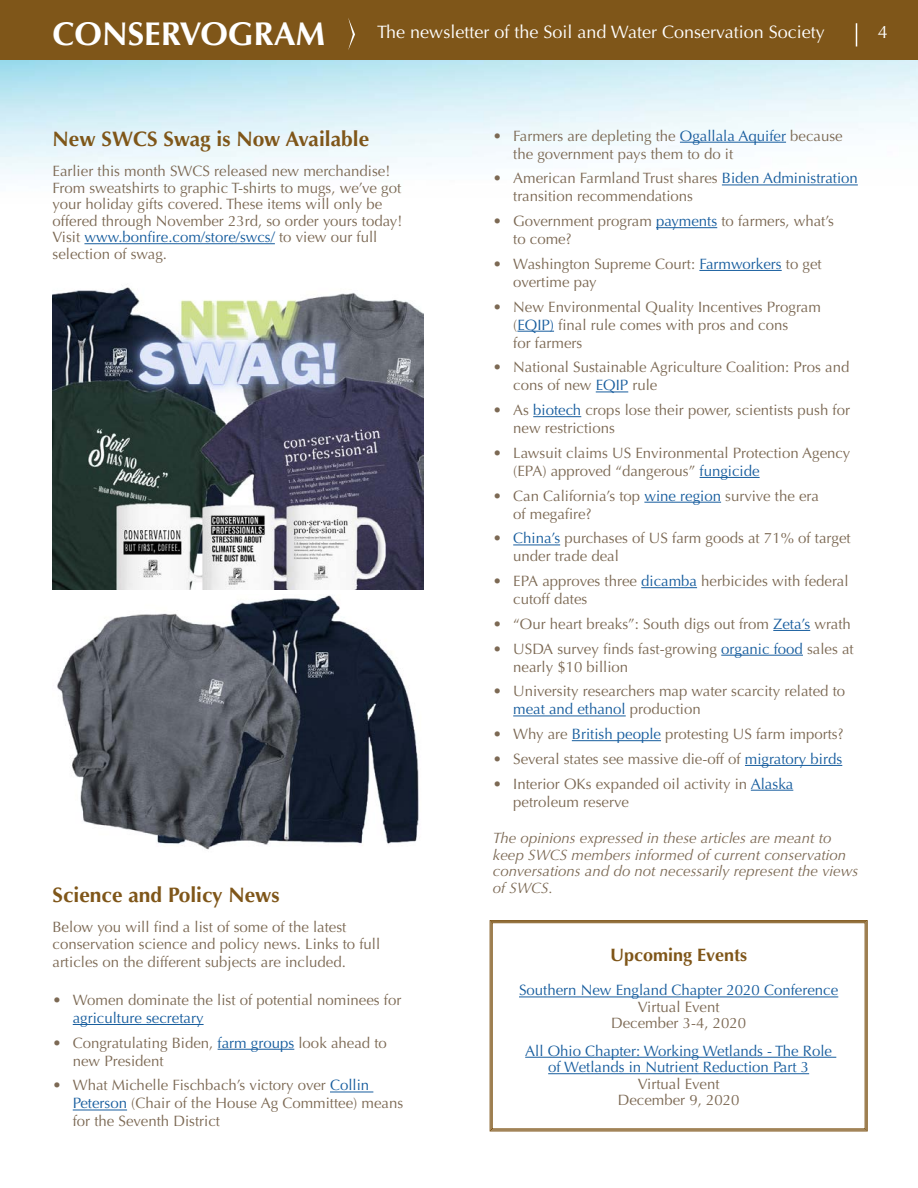
<style>
.page{position:relative;width:918px;height:1188px;background:#fff}
.page>*{position:absolute;margin:0;border:0;box-sizing:border-box;transform-origin:0 0}
.t1{font:700 33px "Optima";color:#fff}
.Header_1_2020{font:700 21px "Optima";color:#7f5619}
.t2{font:18px "Optima";color:#fff}
.article_title{font:700 18px "Optima";color:#7f5619}
.body{font:15px/18px "Optima";color:#7c6954}
.article_title-2{font:15px/16.5px "Optima";color:#175d9e;text-align:center}
.body-2{font:italic 15px/16.5px "Optima";color:#7c6954}
.s1{color:#175d9e}
.s2{color:#7c6954}
</style>
<div class="page">
<img style="left:0;top:59px;width:918px;height:211px">
<div style="left:0;top:0;width:918px;height:59px;background:#7f5619"></div>
<svg style="left:348px;top:18px;width:7px;height:32px"></svg>
<svg style="left:856px;top:23px;width:1px;height:23px"></svg>
<hr style="left:84px;top:243px;width:191px;height:1px;background:#175d9e">
<hr style="left:73px;top:1024px;width:131px;height:1px;background:#175d9e">
<hr style="left:218px;top:1049px;width:76px;height:1px;background:#175d9e">
<hr style="left:330px;top:1092px;width:43px;height:1px;background:#175d9e">
<hr style="left:73px;top:1110px;width:54px;height:1px;background:#175d9e">
<img style="left:52px;top:287px;width:372px;height:302px">
<img style="left:57px;top:595px;width:362px;height:255px">
<hr style="left:680px;top:142px;width:106px;height:1px;background:#175d9e">
<hr style="left:722px;top:185px;width:136px;height:1px;background:#175d9e">
<hr style="left:656px;top:227px;width:61px;height:1px;background:#175d9e">
<hr style="left:699px;top:270px;width:83px;height:1px;background:#175d9e">
<hr style="left:517px;top:331px;width:37px;height:1px;background:#175d9e">
<hr style="left:596px;top:392px;width:32px;height:1px;background:#175d9e">
<hr style="left:533px;top:416px;width:48px;height:1px;background:#175d9e">
<hr style="left:700px;top:477px;width:60px;height:1px;background:#175d9e">
<hr style="left:644px;top:502px;width:77px;height:1px;background:#175d9e">
<hr style="left:513px;top:545px;width:47px;height:1px;background:#175d9e">
<hr style="left:641px;top:587px;width:56px;height:1px;background:#175d9e">
<hr style="left:773px;top:630px;width:37px;height:1px;background:#175d9e">
<hr style="left:721px;top:655px;width:82px;height:1px;background:#175d9e">
<hr style="left:513px;top:716px;width:113px;height:1px;background:#175d9e">
<hr style="left:572px;top:740px;width:89px;height:1px;background:#175d9e">
<hr style="left:745px;top:765px;width:97px;height:1px;background:#175d9e">
<hr style="left:751px;top:790px;width:42px;height:1px;background:#175d9e">
<svg style="left:489px;top:920px;width:379px;height:212px"></svg>
<div style="left:492px;top:922px;width:374px;height:207px;border:1px solid #7f5619"></div>
<h1 class="t1" style="left:52px;top:14px;width:274px">CONSERVOGRAM</h1>
<p class="t2" style="left:377px;top:22px;width:449px">The newsletter of the Soil and Water Conservation Society</p>
<p class="t2" style="left:878px;top:22px;width:12px">4</p>
<p class="Header_1_2020" style="left:52px;top:127px;width:318px">New SWCS Swag is Now Available</p>
<p class="body" style="left:52px;top:163px;width:351px;line-height:16.5px">Earlier this month SWCS released new merchandise!<br>From sweatshirts to graphic T-shirts to mugs, we’ve got your holiday gifts covered. These items will only be offered through November 23rd, so order yours today!<br>Visit <span class="s1">www.bonfire.com/store/swcs/</span> to view our full selection of swag.</p>
<p class="Header_1_2020" style="left:52px;top:883px;width:229px">Science and Policy News</p>
<p class="body" style="left:52px;top:919px;width:329px;line-height:16.5px">Below you will find a list of some of the latest conservation science and policy news. Links to full</p>
<p class="body" style="left:52px;top:953px;width:295px">articles on the different subjects are included.</p>
<p class="body" style="left:73px;top:991px;width:330px;text-indent:-20px">• Women dominate the list of potential nominees for <span class="s1">agriculture secretary</span></p>
<p class="body" style="left:73px;top:1034px;width:316px;text-indent:-20px">• Congratulating Biden, <span class="s1">farm groups</span> look ahead to new President</p>
<p class="body" style="left:73px;top:1077px;width:332px;text-indent:-20px">• What Michelle Fischbach’s victory over <span class="s1">Collin<br>Peterson</span> (Chair of the House Ag Committee) means for the Seventh District</p>
<p class="body" style="left:513px;top:127px;width:331px;text-indent:-20px">• Farmers are depleting the <span class="s1">Ogallala Aquifer</span> because the government pays them to do it</p>
<p class="body" style="left:513px;top:170px;width:346px;text-indent:-20px">• American Farmland Trust shares <span class="s1">Biden Administration </span>transition recommendations</p>
<p class="body" style="left:513px;top:212px;width:322px;text-indent:-20px">• Government program <span class="s1">payments</span> to farmers, what’s to come?</p>
<p class="body" style="left:513px;top:255px;width:310px;text-indent:-20px">• Washington Supreme Court: <span class="s1">Farmworkers</span> to get overtime pay</p>
<p class="body" style="left:513px;top:298px;width:309px;text-indent:-20px">• New Environmental Quality Incentives Program (<span class="s1">EQIP)</span> final rule comes with pros and cons<br>for farmers</p>
<p class="body" style="left:513px;top:359px;width:338px;text-indent:-20px">• National Sustainable Agriculture Coalition: Pros and cons of new <span class="s1">EQIP</span> rule</p>
<p class="body" style="left:513px;top:401px;width:338px;text-indent:-20px">• As <span class="s1">biotech</span> crops lose their power, scientists push for new restrictions</p>
<p class="body" style="left:513px;top:444px;width:339px;text-indent:-20px">• Lawsuit claims US Environmental Protection Agency (EPA) approved “dangerous” <span class="s1">fungicide</span></p>
<p class="body" style="left:513px;top:487px;width:307px;text-indent:-20px">• Can California’s top <span class="s1">wine region</span> survive the era of megafire?</p>
<p class="body" style="left:513px;top:530px;width:339px;text-indent:-20px">• <span class="s1">China’s</span> purchases of US farm goods at 71% of target under trade deal</p>
<p class="body" style="left:513px;top:572px;width:337px;text-indent:-20px">• EPA approves three <span class="s1">dicamba</span> herbicides with federal cutoff dates</p>
<p class="body" style="left:493px;top:615px;width:359px">• “Our heart breaks”: South digs out from <span class="s1">Zeta’s</span> wrath</p>
<p class="body" style="left:513px;top:640px;width:342px;text-indent:-20px">• USDA survey finds fast-growing <span class="s1">organic food</span> sales at nearly $10 billion</p>
<p class="body" style="left:513px;top:683px;width:334px;text-indent:-20px">• University researchers map water scarcity related to <span class="s1">meat and ethanol</span> production</p>
<p class="body" style="left:493px;top:725px;width:352px">• Why are <span class="s1">British people</span> protesting US farm imports?</p>
<p class="body" style="left:493px;top:750px;width:351px">• Several states see massive die-off of <span class="s1">migratory birds</span></p>
<p class="body" style="left:513px;top:775px;width:282px;text-indent:-20px">• Interior OKs expanded oil activity in <span class="s1">Alaska </span>petroleum reserve</p>
<p class="body-2" style="left:493px;top:830px;width:367px">The opinions expressed in these articles are meant to keep SWCS members informed of current conservation conversations and do not necessarily represent the views of SWCS.</p>
<p class="article_title" style="left:610px;top:945px;width:138px">Upcoming Events</p>
<p class="article_title-2" style="left:519px;top:982px;width:321px">Southern New England Chapter 2020 Conference<br><span class="s2">Virtual Event<br>December 3-4, 2020</span></p>
<p class="article_title-2" style="left:525px;top:1043px;width:308px">All Ohio Chapter: Working Wetlands - The Role of Wetlands in Nutrient Reduction Part 3<br><span class="s2">Virtual Event<br>December 9, 2020</span></p>
</div>
